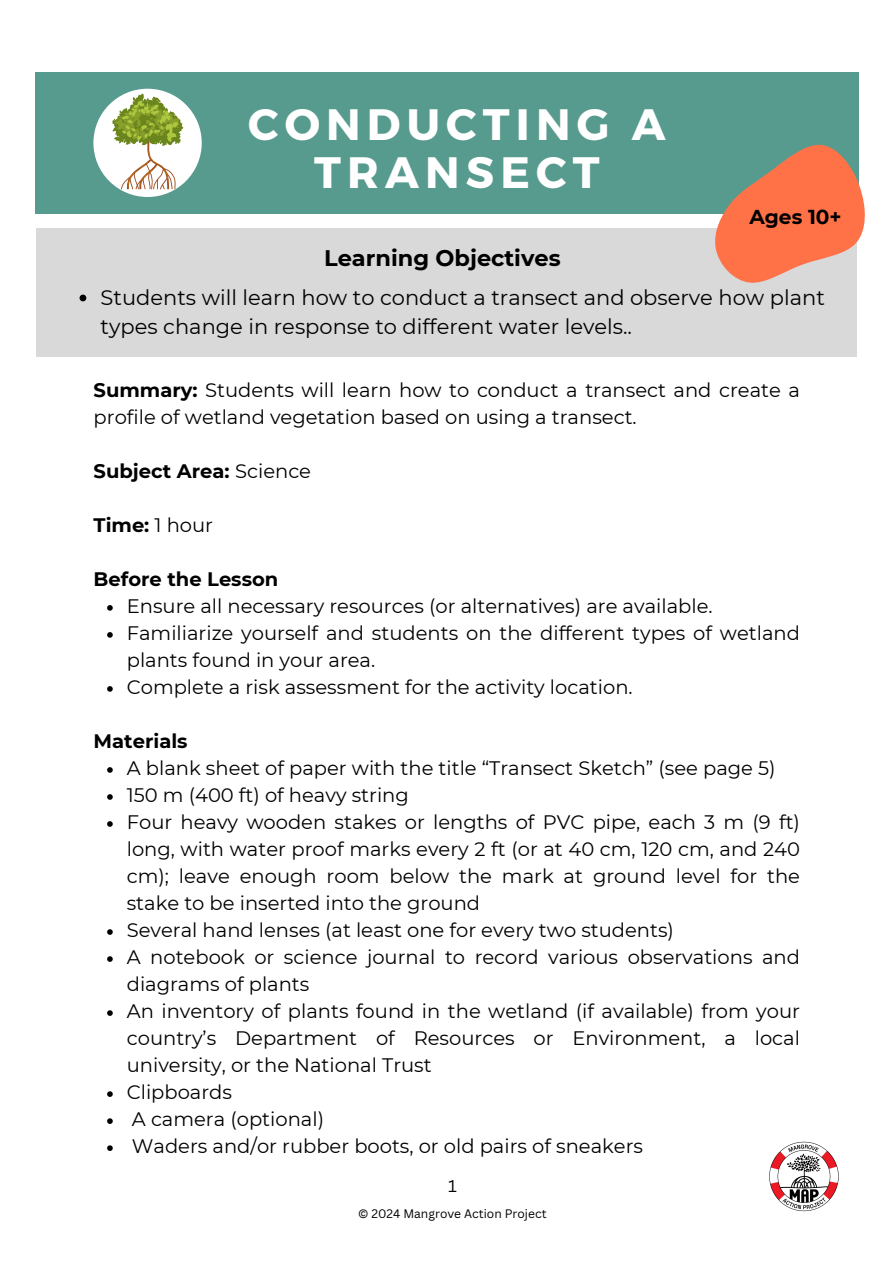
<style>
.page{position:relative;width:894px;height:1264px;background:#fff}
.page>*{position:absolute;margin:0;border:0;box-sizing:border-box;transform-origin:0 0}
.t1{font:700 43.95px/47.2px "Montserrat";letter-spacing:.14em;color:#fff;text-align:center}
.t2{font:700 22.5px "Montserrat";color:#000}
.t3{font:21px/29.2px "Montserrat";color:#000}
.t4{font:700 20.1px "Montserrat";color:#000}
.t5{font:19.5px/27px "Montserrat";color:#000}
.t6{font:700 19.5px "Montserrat";color:#000}
.t7{font:16.5px "Canva Sans";color:#000}
.t8{font:12px "Canva Sans";color:#000}
.s1{font-weight:700}
.s2{font-weight:400}
</style>
<div class="page">
<div style="left:37px;top:228px;width:819px;height:129px;background:#d9d9d9"></div>
<svg style="left:107px;top:605px;width:6px;height:5px"></svg>
<svg style="left:107px;top:632px;width:6px;height:5px"></svg>
<svg style="left:107px;top:686px;width:6px;height:5px"></svg>
<svg style="left:107px;top:767px;width:6px;height:5px"></svg>
<svg style="left:107px;top:794px;width:6px;height:5px"></svg>
<svg style="left:107px;top:821px;width:6px;height:5px"></svg>
<svg style="left:107px;top:929px;width:6px;height:5px"></svg>
<svg style="left:107px;top:956px;width:6px;height:5px"></svg>
<svg style="left:107px;top:1010px;width:6px;height:5px"></svg>
<svg style="left:107px;top:1091px;width:6px;height:5px"></svg>
<svg style="left:107px;top:1118px;width:6px;height:5px"></svg>
<svg style="left:107px;top:1145px;width:6px;height:5px"></svg>
<div style="left:35px;top:72px;width:823px;height:141px;background:#579b8e"></div>
<svg style="left:79px;top:294px;width:7px;height:7px"></svg>
<img style="left:769px;top:1141px;width:70px;height:71px">
<svg style="left:697px;top:114px;width:168px;height:208px"></svg>
<div style="left:93px;top:89px;width:109px;height:108px;background:#fff;border-radius:50%"></div>
<svg style="left:112px;top:94px;width:71px;height:95px"></svg>
<p class="t1" style="left:248px;top:99px;width:419px">CONDUCTING A<br>TRANSECT</p>
<p class="t4" style="left:749px;top:205px;width:94px">Ages 10+</p>
<p class="t2" style="left:324px;top:244px;width:238px">Learning Objectives</p>
<p class="t3" style="left:101px;top:282px;width:725px">Students will learn how to conduct a transect and observe how plant types change in response to different water levels..</p>
<p class="t5" style="left:94px;top:376px;width:707px"><span class="s1">Summary:</span> Students will learn how to conduct a transect and create a profile of wetland vegetation based on using a transect.</p>
<h1 class="t6" style="left:94px;top:459px;width:219px">Subject Area: <span class="s2">Science</span></h1>
<p class="t6" style="left:94px;top:513px;width:121px">Time: <span class="s2">1 hour</span></p>
<h4 class="t6" style="left:94px;top:567px;width:186px">Before the Lesson</h4>
<h2 class="t5" style="left:127px;top:592px;width:587px">Ensure all necessary resources (or alternatives) are available.</h2>
<p class="t5" style="left:127px;top:619px;width:674px">Familiarize yourself and students on the different types of wetland plants found in your area.</p>
<h5 class="t5" style="left:127px;top:673px;width:507px">Complete a risk assessment for the activity location.</h5>
<h5 class="t6" style="left:94px;top:729px;width:95px">Materials</h5>
<p class="t5" style="left:127px;top:754px;width:650px">A blank sheet of paper with the title “Transect Sketch” (see page 5)</p>
<p class="t5" style="left:127px;top:781px;width:283px">150 m (400 ft) of heavy string</p>
<p class="t5" style="left:127px;top:808px;width:674px;text-align:justify">Four heavy wooden stakes or lengths of PVC pipe, each 3 m (9 ft) long, with water proof marks every 2 ft (or at 40 cm, 120 cm, and 240 cm); leave enough room below the mark at ground level for the stake to be inserted into the ground</p>
<p class="t5" style="left:127px;top:916px;width:548px">Several hand lenses (at least one for every two students)</p>
<h5 class="t5" style="left:127px;top:943px;width:674px">A notebook or science journal to record various observations and diagrams of plants</h5>
<h4 class="t5" style="left:127px;top:997px;width:674px;text-align:justify">An inventory of plants found in the wetland (if available) from your country’s Department of Resources or Environment, a local university, or the National Trust</h4>
<p class="t5" style="left:127px;top:1078px;width:107px">Clipboards</p>
<p class="t5" style="left:132px;top:1105px;width:194px">A camera (optional)</p>
<p class="t5" style="left:132px;top:1132px;width:512px">Waders and/or rubber boots, or old pairs of sneakers</p>
<p class="t7" style="left:448px;top:1174px;width:10px">1</p>
<p class="t8" style="left:358px;top:1204px;width:190px">© 2024 Mangrove Action Project</p>
</div>
